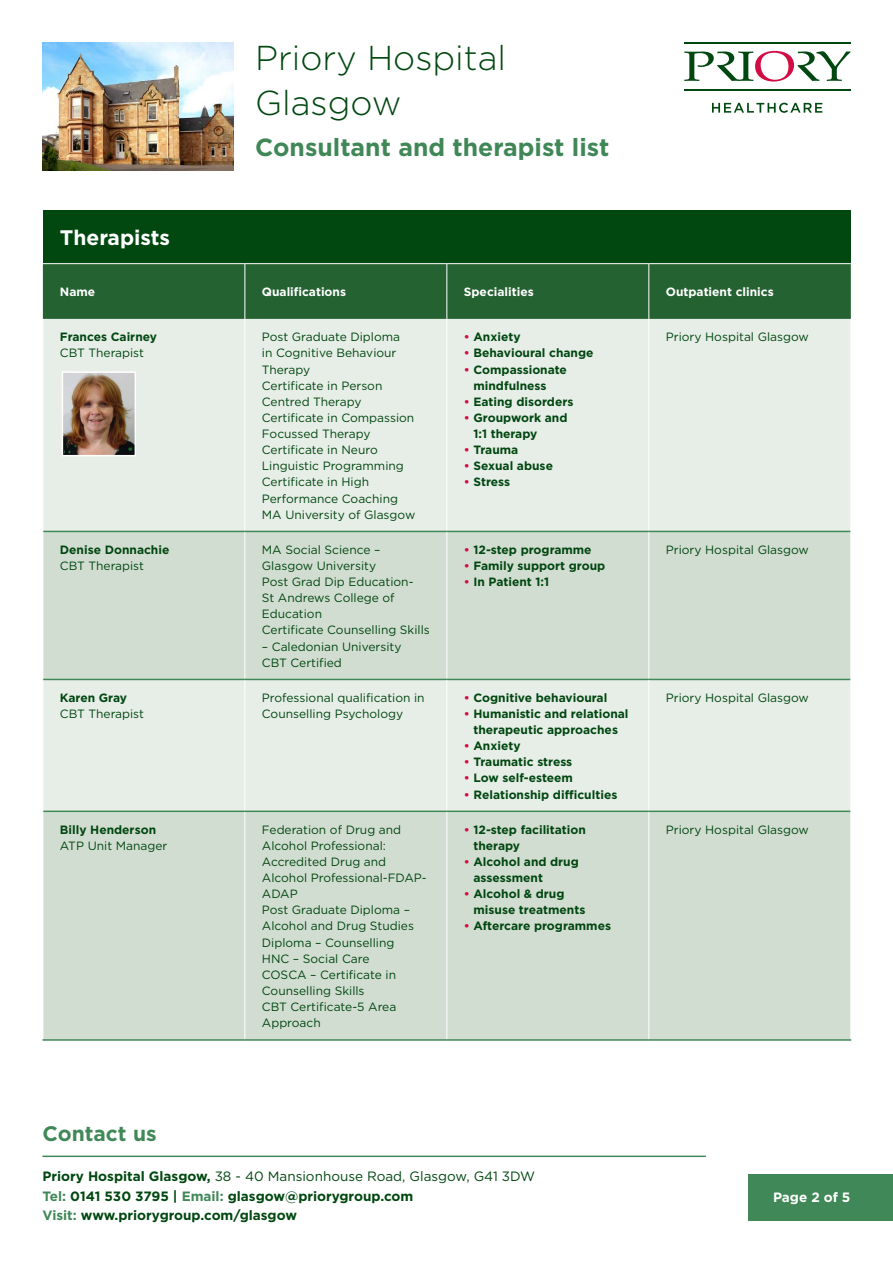
<style>
.page{position:relative;width:893px;height:1263px;background:#fff}
.page>*{position:absolute;margin:0;border:0;box-sizing:border-box;transform-origin:0 0}
.t1{font:300 34.5px/45px "Gotham";color:#004710}
.t2{font:700 24.75px "Gotham";color:#408757}
.t3{font:700 21px "Gotham";color:#fff}
.t4{font:700 21px "Gotham";color:#408857}
.t5{font:700 13.5px/19.5px "Gotham";color:#004710}
.t6{font:700 13.5px "Gotham";color:#fff}
.t7{font:12px/16.2px "Gotham";color:#004710}
.t8{font:700 12px/16.2px "Gotham";color:#004710}
.t9{font:700 12px "Gotham";color:#fff}
.s1{color:#d20d44}
.s2{font-weight:400}
.s3{color:#408857}
</style>
<div class="page">
<img style="left:43px;top:43px;width:191px;height:127px">
<hr style="left:43px;top:1155px;width:663px;height:2px;background:#408857">
<div style="left:748px;top:1174px;width:145px;height:46px;background:#408857"></div>
<hr style="left:684px;top:43px;width:166px;height:1px;background:#004710">
<hr style="left:684px;top:89px;width:166px;height:2px;background:#004710">
<svg style="left:684px;top:51px;width:166px;height:31px"></svg>
<svg style="left:712px;top:103px;width:110px;height:10px"></svg>
<div style="left:43px;top:210px;width:808px;height:54px;background:#004710"></div>
<div style="left:43px;top:264px;width:808px;height:55px;background:#256231"></div>
<div style="left:44px;top:319px;width:806px;height:212px;background:#e7ede7"></div>
<svg style="left:44px;top:532px;width:806px;height:507px;background:#d7e1d6"></svg>
<hr style="left:43px;top:263px;width:202px;height:1px;background:#fff">
<hr style="left:245px;top:263px;width:202px;height:1px;background:#fff">
<hr style="left:244px;top:264px;width:1px;height:55px;background:#fff">
<hr style="left:447px;top:263px;width:202px;height:1px;background:#fff">
<hr style="left:446px;top:264px;width:1px;height:55px;background:#fff">
<hr style="left:649px;top:263px;width:202px;height:1px;background:#fff">
<hr style="left:648px;top:264px;width:1px;height:55px;background:#fff">
<hr style="left:244px;top:319px;width:1px;height:212px;background:#fff">
<hr style="left:446px;top:319px;width:1px;height:212px;background:#fff">
<hr style="left:648px;top:319px;width:1px;height:212px;background:#fff">
<hr style="left:43px;top:531px;width:202px;height:1px;background:#408857">
<hr style="left:245px;top:531px;width:202px;height:1px;background:#408857">
<hr style="left:447px;top:531px;width:202px;height:1px;background:#408857">
<hr style="left:649px;top:531px;width:201px;height:1px;background:#408857">
<hr style="left:244px;top:532px;width:1px;height:147px;background:#fff">
<hr style="left:446px;top:532px;width:1px;height:147px;background:#fff">
<hr style="left:648px;top:532px;width:1px;height:147px;background:#fff">
<hr style="left:43px;top:679px;width:202px;height:1px;background:#408857">
<hr style="left:245px;top:679px;width:202px;height:1px;background:#408857">
<hr style="left:447px;top:679px;width:202px;height:1px;background:#408857">
<hr style="left:649px;top:679px;width:201px;height:1px;background:#408857">
<hr style="left:244px;top:680px;width:1px;height:130px;background:#fff">
<hr style="left:446px;top:680px;width:1px;height:130px;background:#fff">
<hr style="left:648px;top:680px;width:1px;height:130px;background:#fff">
<hr style="left:43px;top:810px;width:202px;height:2px;background:#408857">
<hr style="left:245px;top:810px;width:202px;height:2px;background:#408857">
<hr style="left:447px;top:810px;width:202px;height:2px;background:#408857">
<hr style="left:649px;top:810px;width:201px;height:2px;background:#408857">
<hr style="left:244px;top:812px;width:1px;height:227px;background:#fff">
<hr style="left:446px;top:812px;width:1px;height:227px;background:#fff">
<hr style="left:648px;top:812px;width:1px;height:227px;background:#fff">
<hr style="left:43px;top:1039px;width:202px;height:2px;background:#408857">
<hr style="left:245px;top:1039px;width:202px;height:2px;background:#408857">
<hr style="left:447px;top:1039px;width:202px;height:2px;background:#408857">
<hr style="left:649px;top:1039px;width:202px;height:2px;background:#408857">
<img style="left:65px;top:374px;width:68px;height:79px">
<div style="left:62px;top:371px;width:74px;height:85px;border:2px solid #fff"></div>
<h1 class="t1" style="left:255px;top:34px;width:252px">Priory Hospital<br>Glasgow</h1>
<h2 class="t2" style="left:255px;top:130px;width:356px">Consultant and therapist list</h2>
<p class="t3" style="left:60px;top:224px;width:112px">Therapists</p>
<p class="t9" style="left:60px;top:284px;width:37px">Name</p>
<p class="t9" style="left:262px;top:284px;width:86px">Qualifications</p>
<p class="t9" style="left:464px;top:284px;width:71px">Specialities</p>
<p class="t9" style="left:666px;top:284px;width:109px">Outpatient clinics</p>
<p class="t8" style="left:60px;top:329px;width:99px">Frances Cairney</p>
<p class="t7" style="left:60px;top:345px;width:86px">CBT Therapist</p>
<p class="t7" style="left:262px;top:329px;width:140px">Post Graduate Diploma in Cognitive Behaviour<br>Therapy</p>
<p class="t7" style="left:262px;top:377px;width:122px">Certificate in Person<br>Centred Therapy</p>
<p class="t7" style="left:262px;top:409px;width:154px">Certificate in Compassion<br>Focussed Therapy</p>
<p class="t7" style="left:262px;top:442px;width:143px">Certificate in Neuro<br>Linguistic Programming</p>
<p class="t7" style="left:262px;top:474px;width:138px">Certificate in High<br>Performance Coaching</p>
<p class="t7" style="left:262px;top:506px;width:155px">MA University of Glasgow</p>
<p class="t8" style="left:464px;top:329px;width:58px"><span class="s1">•</span> Anxiety</p>
<p class="t8" style="left:464px;top:345px;width:131px"><span class="s1">•</span> Behavioural change</p>
<p class="t8" style="left:473px;top:361px;width:95px;text-indent:-10px"><span class="s1">•</span> Compassionate mindfulness</p>
<p class="t8" style="left:464px;top:393px;width:111px"><span class="s1">•</span> Eating disorders</p>
<p class="t8" style="left:473px;top:409px;width:95px;text-indent:-10px"><span class="s1">•</span> Groupwork and<br>1:1 therapy</p>
<p class="t8" style="left:464px;top:442px;width:56px"><span class="s1">•</span> Trauma</p>
<p class="t8" style="left:464px;top:458px;width:91px"><span class="s1">•</span> Sexual abuse</p>
<p class="t8" style="left:464px;top:474px;width:48px"><span class="s1">•</span> Stress</p>
<p class="t7" style="left:666px;top:329px;width:145px">Priory Hospital Glasgow</p>
<p class="t8" style="left:60px;top:541px;width:111px">Denise Donnachie</p>
<p class="t7" style="left:60px;top:557px;width:86px">CBT Therapist</p>
<p class="t7" style="left:262px;top:541px;width:120px">MA Social Science –<br>Glasgow University</p>
<p class="t7" style="left:262px;top:573px;width:153px">Post Grad Dip Education-<br>St Andrews College of<br>Education</p>
<p class="t7" style="left:262px;top:622px;width:169px">Certificate Counselling Skills</p>
<p class="t7" style="left:262px;top:638px;width:141px">– Caledonian University</p>
<p class="t7" style="left:262px;top:654px;width:82px">CBT Certified</p>
<p class="t8" style="left:464px;top:541px;width:129px"><span class="s1">•</span> 12-step programme</p>
<p class="t8" style="left:464px;top:557px;width:143px"><span class="s1">•</span> Family support group</p>
<p class="t8" style="left:464px;top:574px;width:87px"><span class="s1">•</span> In Patient 1:1</p>
<p class="t8" style="left:60px;top:689px;width:69px">Karen Gray</p>
<p class="t7" style="left:60px;top:705px;width:86px">CBT Therapist</p>
<p class="t7" style="left:262px;top:689px;width:164px">Professional qualification in<br>Counselling Psychology</p>
<p class="t8" style="left:464px;top:689px;width:145px"><span class="s1">•</span> Cognitive behavioural</p>
<p class="t8" style="left:464px;top:705px;width:166px;text-align:center"><span class="s1">•</span> Humanistic and relational therapeutic approaches</p>
<p class="t8" style="left:464px;top:738px;width:58px"><span class="s1">•</span> Anxiety</p>
<p class="t8" style="left:464px;top:754px;width:110px"><span class="s1">•</span> Traumatic stress</p>
<p class="t8" style="left:464px;top:770px;width:111px"><span class="s1">•</span> Low self-esteem</p>
<p class="t8" style="left:464px;top:786px;width:155px"><span class="s1">•</span> Relationship difficulties</p>
<p class="t8" style="left:60px;top:821px;width:98px">Billy Henderson</p>
<p class="t7" style="left:60px;top:837px;width:109px">ATP Unit Manager</p>
<p class="t7" style="left:262px;top:821px;width:166px">Federation of Drug and<br>Alcohol Professional:<br>Accredited Drug and<br>Alcohol Professional-FDAP-<br>ADAP</p>
<p class="t7" style="left:262px;top:902px;width:154px">Post Graduate Diploma –<br>Alcohol and Drug Studies</p>
<p class="t7" style="left:262px;top:934px;width:134px">Diploma – Counselling</p>
<p class="t7" style="left:262px;top:950px;width:109px">HNC – Social Care</p>
<p class="t7" style="left:262px;top:966px;width:136px">COSCA – Certificate in<br>Counselling Skills</p>
<p class="t7" style="left:262px;top:998px;width:136px">CBT Certificate-5 Area<br>Approach</p>
<p class="t8" style="left:473px;top:821px;width:114px;text-indent:-10px"><span class="s1">•</span> 12-step facilitation therapy</p>
<p class="t8" style="left:473px;top:853px;width:107px;text-indent:-10px"><span class="s1">•</span> Alcohol and drug assessment</p>
<p class="t8" style="left:473px;top:886px;width:113px;text-indent:-10px"><span class="s1">•</span> Alcohol &amp; drug misuse treatments</p>
<p class="t8" style="left:464px;top:918px;width:149px"><span class="s1">•</span> Aftercare programmes</p>
<h3 class="t4" style="left:43px;top:1119px;width:116px">Contact us</h3>
<p class="t5" style="left:43px;top:1167px;width:494px">Priory Hospital Glasgow, <span class="s2">38 - 40 Mansionhouse Road, Glasgow, G41 3DW<br></span><span class="s3">Tel:</span> 0141 530 3795 | <span class="s3">Email:</span> glasgow@priorygroup.com<br><span class="s3">Visit:</span> www.priorygroup.com/glasgow</p>
<p class="t7" style="left:666px;top:541px;width:145px">Priory Hospital Glasgow</p>
<p class="t7" style="left:666px;top:689px;width:145px">Priory Hospital Glasgow</p>
<p class="t7" style="left:666px;top:821px;width:145px">Priory Hospital Glasgow</p>
<p class="t6" style="left:773px;top:1189px;width:79px">Page 2 of 5</p>
</div>
